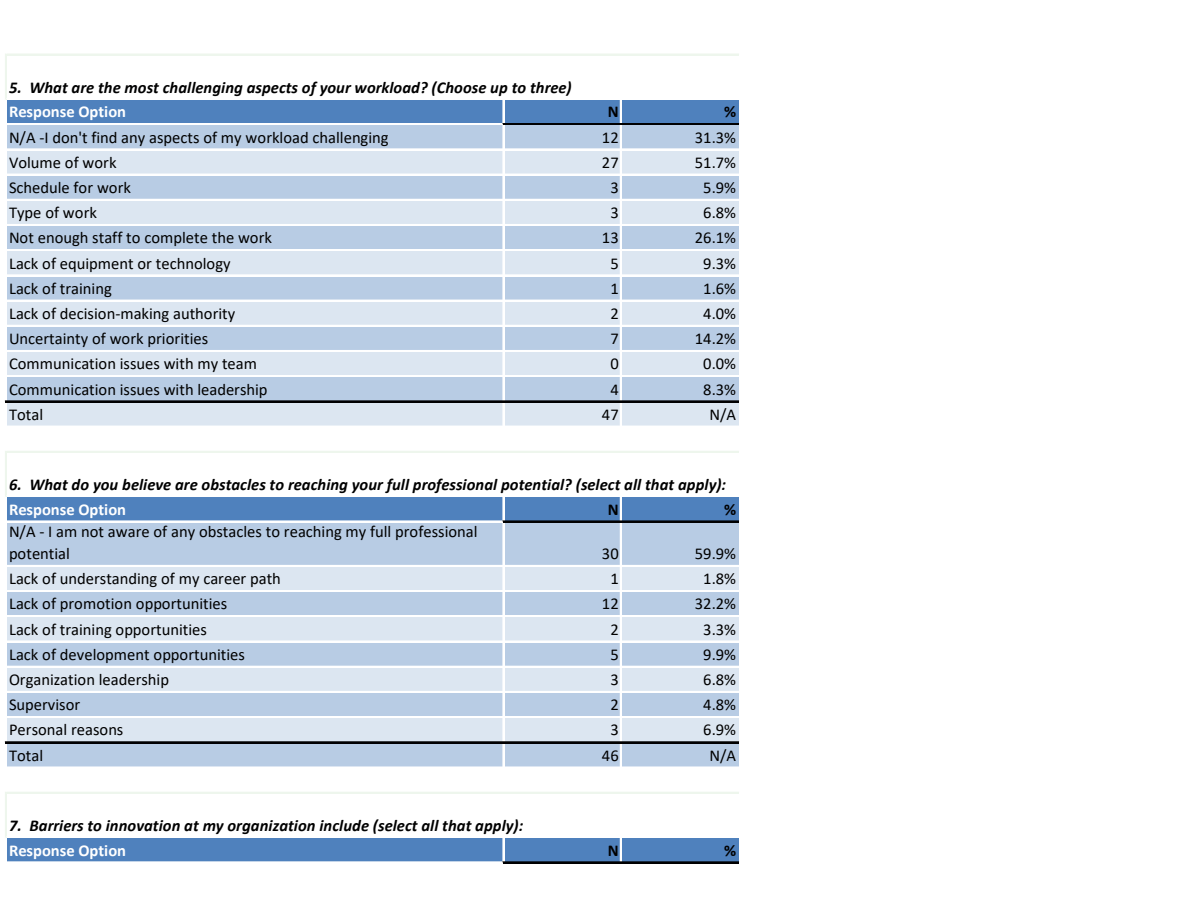
<style>
.page{position:relative;width:1188px;height:918px;background:#fff}
.page>*{position:absolute;margin:0;border:0;box-sizing:border-box;transform-origin:0 0}
.t1{font:16.5px/21.8px "Calibri";color:#000}
.t2{font:italic 700 16.5px "Calibri";letter-spacing:.005em;color:#000001}
.t3{font:700 16.5px "Calibri";color:#fff}
.t4{font:700 16.5px "Calibri";color:#000001}
</style>
<div class="page">
<div style="left:7px;top:99px;width:732px;height:26px;background:#4f81bd"></div>
<div style="left:7px;top:124px;width:732px;height:26px;background:#b8cce4"></div>
<div style="left:7px;top:150px;width:732px;height:25px;background:#dce6f1"></div>
<div style="left:7px;top:175px;width:732px;height:25px;background:#b8cce4"></div>
<div style="left:7px;top:200px;width:732px;height:25px;background:#dce6f1"></div>
<div style="left:7px;top:225px;width:732px;height:26px;background:#b8cce4"></div>
<div style="left:7px;top:250px;width:732px;height:26px;background:#dce6f1"></div>
<div style="left:7px;top:276px;width:732px;height:25px;background:#b8cce4"></div>
<div style="left:7px;top:301px;width:732px;height:25px;background:#dce6f1"></div>
<div style="left:7px;top:326px;width:732px;height:25px;background:#b8cce4"></div>
<div style="left:7px;top:351px;width:732px;height:26px;background:#dce6f1"></div>
<div style="left:7px;top:376px;width:732px;height:26px;background:#b8cce4"></div>
<div style="left:7px;top:402px;width:732px;height:25px;background:#dce6f1"></div>
<div style="left:7px;top:496px;width:732px;height:26px;background:#4f81bd"></div>
<div style="left:7px;top:522px;width:732px;height:44px;background:#b8cce4"></div>
<div style="left:7px;top:566px;width:732px;height:25px;background:#dce6f1"></div>
<div style="left:7px;top:591px;width:732px;height:26px;background:#b8cce4"></div>
<div style="left:7px;top:616px;width:732px;height:26px;background:#dce6f1"></div>
<div style="left:7px;top:642px;width:732px;height:25px;background:#b8cce4"></div>
<div style="left:7px;top:667px;width:732px;height:25px;background:#dce6f1"></div>
<div style="left:7px;top:692px;width:732px;height:25px;background:#b8cce4"></div>
<div style="left:7px;top:717px;width:732px;height:26px;background:#dce6f1"></div>
<div style="left:7px;top:742px;width:732px;height:26px;background:#b8cce4"></div>
<div style="left:7px;top:837px;width:732px;height:26px;background:#4f81bd"></div>
<hr style="left:5px;top:54px;width:2px;height:46px;background:#eef6ed">
<hr style="left:7px;top:123px;width:496px;height:1px;background:#fff">
<hr style="left:7px;top:124px;width:496px;height:1px;background:#fff">
<svg style="left:503px;top:100px;width:1px;height:23px"></svg>
<hr style="left:620px;top:100px;width:2px;height:24px;background:#fff">
<hr style="left:503px;top:125px;width:1px;height:276px;background:#fff">
<hr style="left:620px;top:125px;width:2px;height:276px;background:#fff">
<hr style="left:5px;top:451px;width:2px;height:46px;background:#eef6ed">
<svg style="left:503px;top:402px;width:1px;height:24px"></svg>
<hr style="left:620px;top:402px;width:2px;height:26px;background:#fff">
<hr style="left:7px;top:521px;width:496px;height:1px;background:#fff">
<svg style="left:503px;top:497px;width:1px;height:24px"></svg>
<hr style="left:620px;top:497px;width:2px;height:24px;background:#fff">
<hr style="left:503px;top:522px;width:1px;height:220px;background:#fff">
<hr style="left:620px;top:522px;width:2px;height:220px;background:#fff">
<hr style="left:5px;top:792px;width:2px;height:46px;background:#eef6ed">
<svg style="left:503px;top:743px;width:1px;height:24px"></svg>
<hr style="left:620px;top:743px;width:2px;height:25px;background:#fff">
<hr style="left:7px;top:862px;width:496px;height:1px;background:#fff">
<svg style="left:503px;top:838px;width:1px;height:24px"></svg>
<hr style="left:620px;top:838px;width:2px;height:24px;background:#fff">
<hr style="left:7px;top:54px;width:732px;height:1px;background:#eef6ed">
<hr style="left:7px;top:98px;width:732px;height:2px;background:#fff">
<hr style="left:503px;top:123px;width:236px;height:1px;background:#000001">
<hr style="left:503px;top:124px;width:236px;height:1px;background:#000001">
<hr style="left:7px;top:149px;width:732px;height:1px;background:#fff">
<hr style="left:7px;top:174px;width:732px;height:2px;background:#fff">
<hr style="left:7px;top:199px;width:732px;height:2px;background:#fff">
<hr style="left:7px;top:224px;width:732px;height:2px;background:#fff">
<hr style="left:7px;top:249px;width:732px;height:1px;background:#fff">
<hr style="left:7px;top:250px;width:732px;height:1px;background:#fff">
<hr style="left:7px;top:275px;width:732px;height:1px;background:#fff">
<hr style="left:7px;top:300px;width:732px;height:2px;background:#fff">
<hr style="left:7px;top:325px;width:732px;height:2px;background:#fff">
<hr style="left:7px;top:350px;width:732px;height:2px;background:#fff">
<hr style="left:7px;top:375px;width:732px;height:1px;background:#fff">
<hr style="left:7px;top:376px;width:732px;height:1px;background:#fff">
<hr style="left:5px;top:401px;width:734px;height:1px;background:#000001">
<hr style="left:7px;top:426px;width:732px;height:2px;background:#fff">
<hr style="left:7px;top:451px;width:732px;height:2px;background:#eef6ed">
<hr style="left:7px;top:496px;width:732px;height:1px;background:#fff">
<hr style="left:503px;top:521px;width:236px;height:1px;background:#000001">
<hr style="left:7px;top:565px;width:732px;height:2px;background:#fff">
<hr style="left:7px;top:590px;width:732px;height:1px;background:#fff">
<hr style="left:7px;top:591px;width:732px;height:1px;background:#fff">
<hr style="left:7px;top:616px;width:732px;height:1px;background:#fff">
<hr style="left:7px;top:641px;width:732px;height:1px;background:#fff">
<hr style="left:7px;top:666px;width:732px;height:2px;background:#fff">
<hr style="left:7px;top:691px;width:732px;height:2px;background:#fff">
<hr style="left:7px;top:716px;width:732px;height:1px;background:#fff">
<hr style="left:7px;top:717px;width:732px;height:1px;background:#fff">
<hr style="left:5px;top:742px;width:734px;height:1px;background:#000001">
<hr style="left:7px;top:767px;width:732px;height:1px;background:#fff">
<hr style="left:7px;top:792px;width:732px;height:2px;background:#eef6ed">
<hr style="left:7px;top:837px;width:732px;height:1px;background:#fff">
<hr style="left:503px;top:862px;width:236px;height:1px;background:#000001">
<p class="t2" style="left:9px;top:76px;width:564px">5. What are the most challenging aspects of your workload? (Choose up to three)</p>
<p class="t3" style="left:9px;top:100px;width:119px">Response Option</p>
<p class="t4" style="left:608px;top:100px;width:12px">N</p>
<p class="t4" style="left:724px;top:100px;width:14px">%</p>
<p class="t1" style="left:9px;top:126px;width:381px">N/A -I don't find any aspects of my workload challenging</p>
<p class="t1" style="left:602px;top:126px;width:18px">12</p>
<p class="t1" style="left:695px;top:126px;width:43px">31.3%</p>
<p class="t1" style="left:9px;top:151px;width:109px">Volume of work</p>
<p class="t1" style="left:602px;top:151px;width:18px">27</p>
<p class="t1" style="left:695px;top:151px;width:43px">51.7%</p>
<p class="t1" style="left:9px;top:176px;width:124px">Schedule for work</p>
<p class="t1" style="left:610px;top:176px;width:10px">3</p>
<p class="t1" style="left:703px;top:176px;width:34px">5.9%</p>
<p class="t1" style="left:9px;top:201px;width:89px">Type of work</p>
<p class="t1" style="left:610px;top:201px;width:10px">3</p>
<p class="t1" style="left:703px;top:201px;width:34px">6.8%</p>
<p class="t1" style="left:9px;top:227px;width:265px">Not enough staff to complete the work</p>
<p class="t1" style="left:602px;top:227px;width:18px">13</p>
<p class="t1" style="left:695px;top:227px;width:43px">26.1%</p>
<p class="t1" style="left:9px;top:252px;width:223px">Lack of equipment or technology</p>
<p class="t1" style="left:610px;top:252px;width:10px">5</p>
<p class="t1" style="left:703px;top:252px;width:34px">9.3%</p>
<p class="t1" style="left:9px;top:277px;width:104px">Lack of training</p>
<p class="t1" style="left:610px;top:277px;width:10px">1</p>
<p class="t1" style="left:703px;top:277px;width:34px">1.6%</p>
<p class="t1" style="left:9px;top:302px;width:228px">Lack of decision-making authority</p>
<p class="t1" style="left:610px;top:302px;width:10px">2</p>
<p class="t1" style="left:703px;top:302px;width:34px">4.0%</p>
<p class="t1" style="left:9px;top:327px;width:201px">Uncertainty of work priorities</p>
<p class="t1" style="left:610px;top:327px;width:10px">7</p>
<p class="t1" style="left:695px;top:327px;width:43px">14.2%</p>
<p class="t1" style="left:9px;top:353px;width:250px">Communication issues with my team</p>
<p class="t1" style="left:610px;top:353px;width:10px">0</p>
<p class="t1" style="left:703px;top:353px;width:34px">0.0%</p>
<p class="t1" style="left:9px;top:378px;width:260px">Communication issues with leadership</p>
<p class="t1" style="left:610px;top:378px;width:10px">4</p>
<p class="t1" style="left:703px;top:378px;width:34px">8.3%</p>
<p class="t1" style="left:9px;top:403px;width:36px">Total</p>
<p class="t1" style="left:602px;top:403px;width:18px">47</p>
<p class="t1" style="left:710px;top:403px;width:28px">N/A</p>
<p class="t2" style="left:9px;top:473px;width:719px">6. What do you believe are obstacles to reaching your full professional potential? (select all that apply):</p>
<p class="t3" style="left:9px;top:497px;width:119px">Response Option</p>
<p class="t4" style="left:608px;top:497px;width:12px">N</p>
<p class="t4" style="left:724px;top:497px;width:14px">%</p>
<p class="t1" style="left:9px;top:521px;width:470px">N/A - I am not aware of any obstacles to reaching my full professional potential</p>
<p class="t1" style="left:602px;top:542px;width:18px">30</p>
<p class="t1" style="left:695px;top:542px;width:43px">59.9%</p>
<p class="t1" style="left:9px;top:568px;width:273px">Lack of understanding of my career path</p>
<p class="t1" style="left:610px;top:568px;width:10px">1</p>
<p class="t1" style="left:703px;top:568px;width:34px">1.8%</p>
<p class="t1" style="left:9px;top:593px;width:220px">Lack of promotion opportunities</p>
<p class="t1" style="left:602px;top:593px;width:18px">12</p>
<p class="t1" style="left:695px;top:593px;width:43px">32.2%</p>
<p class="t1" style="left:9px;top:618px;width:199px">Lack of training opportunities</p>
<p class="t1" style="left:610px;top:618px;width:10px">2</p>
<p class="t1" style="left:703px;top:618px;width:34px">3.3%</p>
<p class="t1" style="left:9px;top:643px;width:237px">Lack of development opportunities</p>
<p class="t1" style="left:610px;top:643px;width:10px">5</p>
<p class="t1" style="left:703px;top:643px;width:34px">9.9%</p>
<p class="t1" style="left:9px;top:668px;width:162px">Organization leadership</p>
<p class="t1" style="left:610px;top:668px;width:10px">3</p>
<p class="t1" style="left:703px;top:668px;width:34px">6.8%</p>
<p class="t1" style="left:9px;top:694px;width:73px">Supervisor</p>
<p class="t1" style="left:610px;top:694px;width:10px">2</p>
<p class="t1" style="left:703px;top:694px;width:34px">4.8%</p>
<p class="t1" style="left:9px;top:719px;width:116px">Personal reasons</p>
<p class="t1" style="left:610px;top:719px;width:10px">3</p>
<p class="t1" style="left:703px;top:719px;width:34px">6.9%</p>
<p class="t1" style="left:9px;top:744px;width:36px">Total</p>
<p class="t1" style="left:602px;top:744px;width:18px">46</p>
<p class="t1" style="left:710px;top:744px;width:28px">N/A</p>
<p class="t2" style="left:9px;top:814px;width:516px">7. Barriers to innovation at my organization include (select all that apply):</p>
<p class="t3" style="left:9px;top:838px;width:119px">Response Option</p>
<p class="t4" style="left:608px;top:838px;width:12px">N</p>
<p class="t4" style="left:724px;top:838px;width:14px">%</p>
</div>
